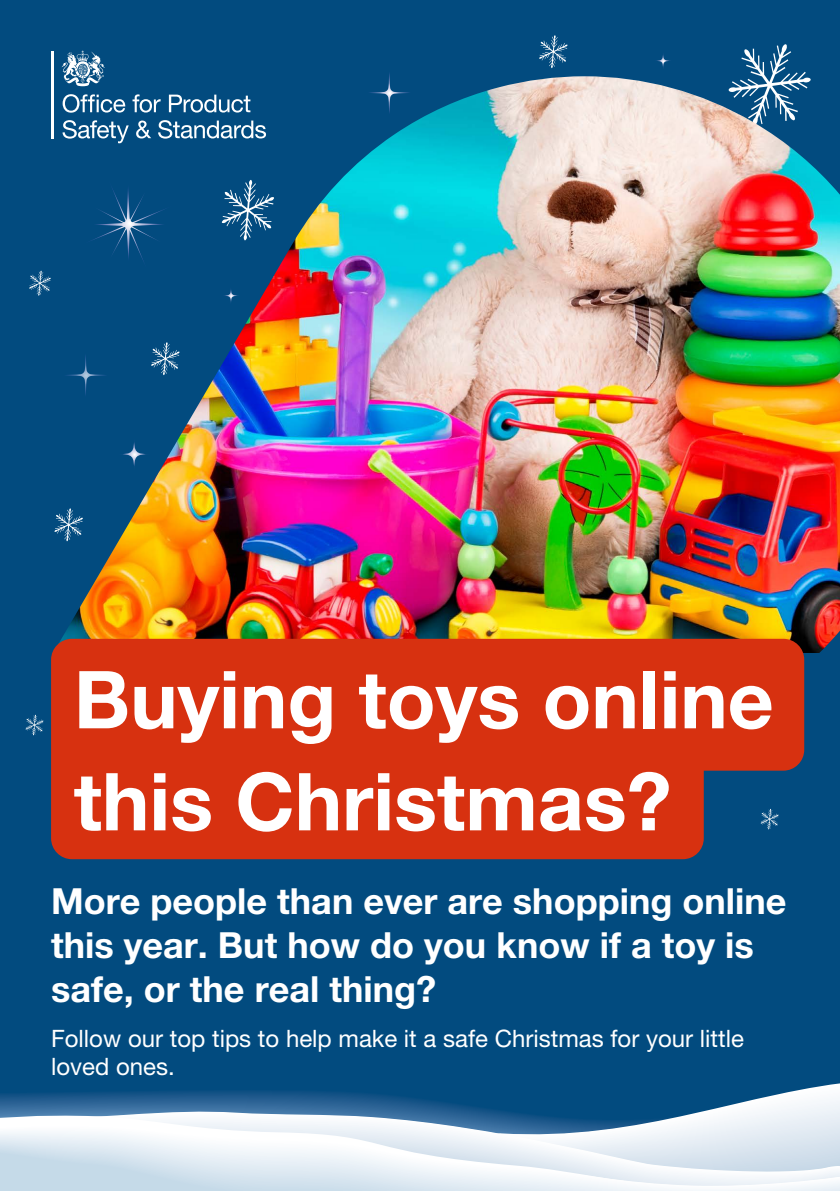
<style>
.page{position:relative;width:840px;height:1191px;background:#fff}
.page>*{position:absolute;margin:0;border:0;box-sizing:border-box;transform-origin:0 0}
.Front_H1_Hdr__7a{font:700 80px/102px "Helvetica Neue LT Pro";color:#fff}
.Front_H2_Intro_text{font:700 36px/44px "Helvetica Neue LT Pro";color:#fff}
.Front_H3_Sub_intro_t{font:24px/28px "Helvetica Neue LT Pro";color:#fff}
</style>
<div class="page">
<div style="left:0;top:0;width:839px;height:1110px;background:#024b7f"></div>
<svg style="left:87px;top:1090px;width:752px;height:20px;background:#155788"></svg>
<svg style="left:90px;top:1093px;width:749px;height:17px;background:#1f5d8d"></svg>
<svg style="left:93px;top:1097px;width:746px;height:13px;background:#296492"></svg>
<svg style="left:96px;top:1100px;width:743px;height:10px;background:#326b97"></svg>
<svg style="left:100px;top:1104px;width:739px;height:6px;background:#3d739e"></svg>
<svg style="left:104px;top:1108px;width:735px;height:2px"></svg>
<svg style="left:0;top:1114px;width:839px;height:10px"></svg>
<svg style="left:0;top:1135px;width:839px;height:56px"></svg>
<svg style="left:728px;top:44px;width:82px;height:32px;background:#276591"></svg>
<svg style="left:538px;top:35px;width:29px;height:33px"></svg>
<svg style="left:760px;top:809px;width:18px;height:20px"></svg>
<svg style="left:26px;top:714px;width:17px;height:21px"></svg>
<svg style="left:54px;top:508px;width:1px;height:33px"></svg>
<svg style="left:29px;top:271px;width:22px;height:25px"></svg>
<svg style="left:367px;top:71px;width:44px;height:5px"></svg>
<svg style="left:653px;top:52px;width:18px;height:18px"></svg>
<img style="left:55px;top:76px;width:784px;height:577px">
<div style="left:51px;top:639px;width:752px;height:131px;background:#d73110;border-radius:21px"></div>
<div style="left:51px;top:735px;width:652px;height:124px;background:#d73110;border-radius:21px"></div>
<hr style="left:51px;top:51px;width:2px;height:87px;background:#fff">
<svg style="left:63px;top:94px;width:62px;height:19px"></svg>
<svg style="left:132px;top:94px;width:28px;height:19px"></svg>
<svg style="left:169px;top:95px;width:81px;height:18px"></svg>
<svg style="left:63px;top:120px;width:66px;height:23px;background:#477ca2"></svg>
<svg style="left:136px;top:121px;width:15px;height:17px"></svg>
<svg style="left:158px;top:120px;width:108px;height:19px"></svg>
<svg style="left:62px;top:51px;width:43px;height:35px"></svg>
<h1 class="Front_H1_Hdr__7a" style="left:74px;top:647px;width:701px">Buying toys online this Christmas?</h1>
<h2 class="Front_H2_Intro_text" style="left:51px;top:878px;width:736px">More people than ever are shopping online this year. But how do you know if a toy is safe, or the real thing?</h2>
<h3 class="Front_H3_Sub_intro_t" style="left:51px;top:1024px;width:694px">Follow our top tips to help make it a safe Christmas for your little loved ones.</h3>
</div>
